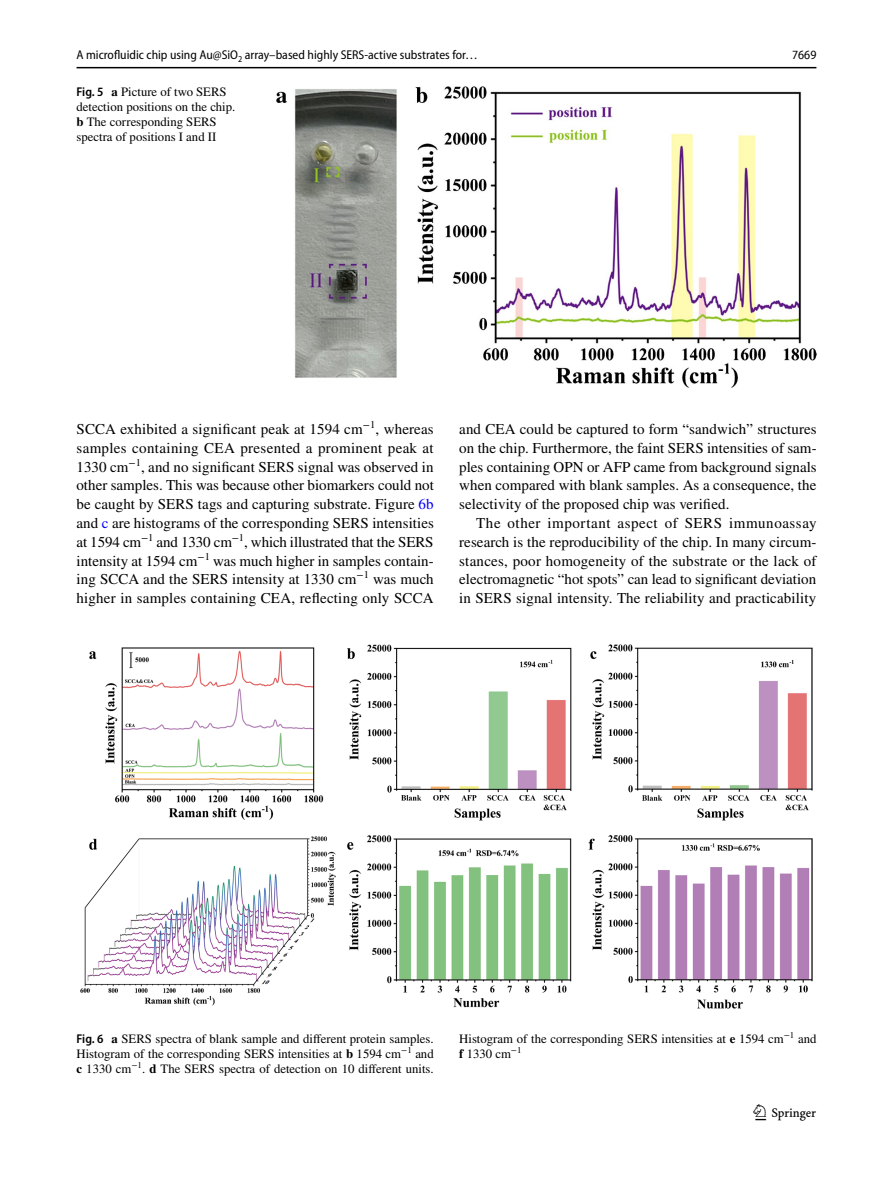
<style>
.page{position:relative;width:893px;height:1187px;background:#fff}
.page>*{position:absolute;margin:0;border:0;box-sizing:border-box;transform-origin:0 0}
.t1{font:22.5px "Springnew Regular 3";color:#000}
.t2{font:15px/18.8px "STIX";letter-spacing:.01em;color:#000;text-align:justify}
.t3{font:12.75px/15px "STIX";color:#000}
.t4{font:12.75px "Myriad Pro Semi Cn 3";color:#000}
.t5{font:semi-condensed 12.75px "Myriad Pro Unic";color:#000}
.s1{font-family:"Myriad Pro";font-weight:600;font-stretch:semi-condensed}
.s2{font-weight:700}
.s3{color:#00f}
</style>
<div class="page">
<hr style="left:77px;top:67px;width:739px;height:1px;background:#000">
<img style="left:276px;top:87px;width:540px;height:300px">
<img style="left:81px;top:645px;width:731px;height:362px">
<p class="t4" style="left:77px;top:48px;width:403px">A microfluidic chip using Au@SiO<sub>2</sub> array–based highly SERS‑active substrates for…</p>
<p class="t3" style="left:77px;top:85px;width:160px"><span class="s1">Fig. 5</span> <span class="s2">a</span> Picture of two SERS detection positions on the chip. <span class="s2">b</span> The corresponding SERS spectra of positions I and II</p>
<p class="t5" style="left:792px;top:50px;width:26px">7669</p>
<p class="t2" style="left:77px;top:421px;width:359px">SCCA exhibited a significant peak at 1594 cm<sup>−1</sup>, whereas samples containing CEA presented a prominent peak at 1330 cm<sup>−1</sup>, and no significant SERS signal was observed in other samples. This was because other biomarkers could not be caught by SERS tags and capturing substrate. Figure <span class="s3">6b </span>and <span class="s3">c</span> are histograms of the corresponding SERS intensities at 1594 cm<sup>−1</sup> and 1330 cm<sup>−1</sup>, which illustrated that the SERS intensity at 1594 cm<sup>−1</sup> was much higher in samples contain&shy;ing SCCA and the SERS intensity at 1330 cm<sup>−1</sup> was much higher in samples containing CEA, reflecting only SCCA</p>
<p class="t2" style="left:459px;top:421px;width:359px">and CEA could be captured to form “sandwich” structures on the chip. Furthermore, the faint SERS intensities of sam&shy;ples containing OPN or AFP came from background signals when compared with blank samples. As a consequence, the selectivity of the proposed chip was verified.</p>
<p class="t2" style="left:459px;top:514px;width:359px;text-indent:17px">The other important aspect of SERS immunoassay research is the reproducibility of the chip. In many circum&shy;stances, poor homogeneity of the substrate or the lack of electromagnetic “hot spots” can lead to significant deviation in SERS signal intensity. The reliability and practicability</p>
<p class="t3" style="left:77px;top:1032px;width:359px;text-align:justify"><span class="s1">Fig. 6</span> <span class="s2">a</span> SERS spectra of blank sample and different protein samples.<br>Histogram of the corresponding SERS intensities at <span class="s2">b</span> 1594 cm<sup>−1</sup> and <span class="s2">c</span> 1330 cm<sup>−1</sup>. <span class="s2">d</span> The SERS spectra of detection on 10 different units.</p>
<p class="t3" style="left:459px;top:1032px;width:359px">Histogram of the corresponding SERS intensities at <span class="s2">e</span> 1594 cm<sup>−1</sup> and <span class="s2">f</span> 1330 cm<sup>−1</sup></p>
<h1 class="t1" style="left:755px;top:1104px;width:62px">1 3</h1>
</div>
